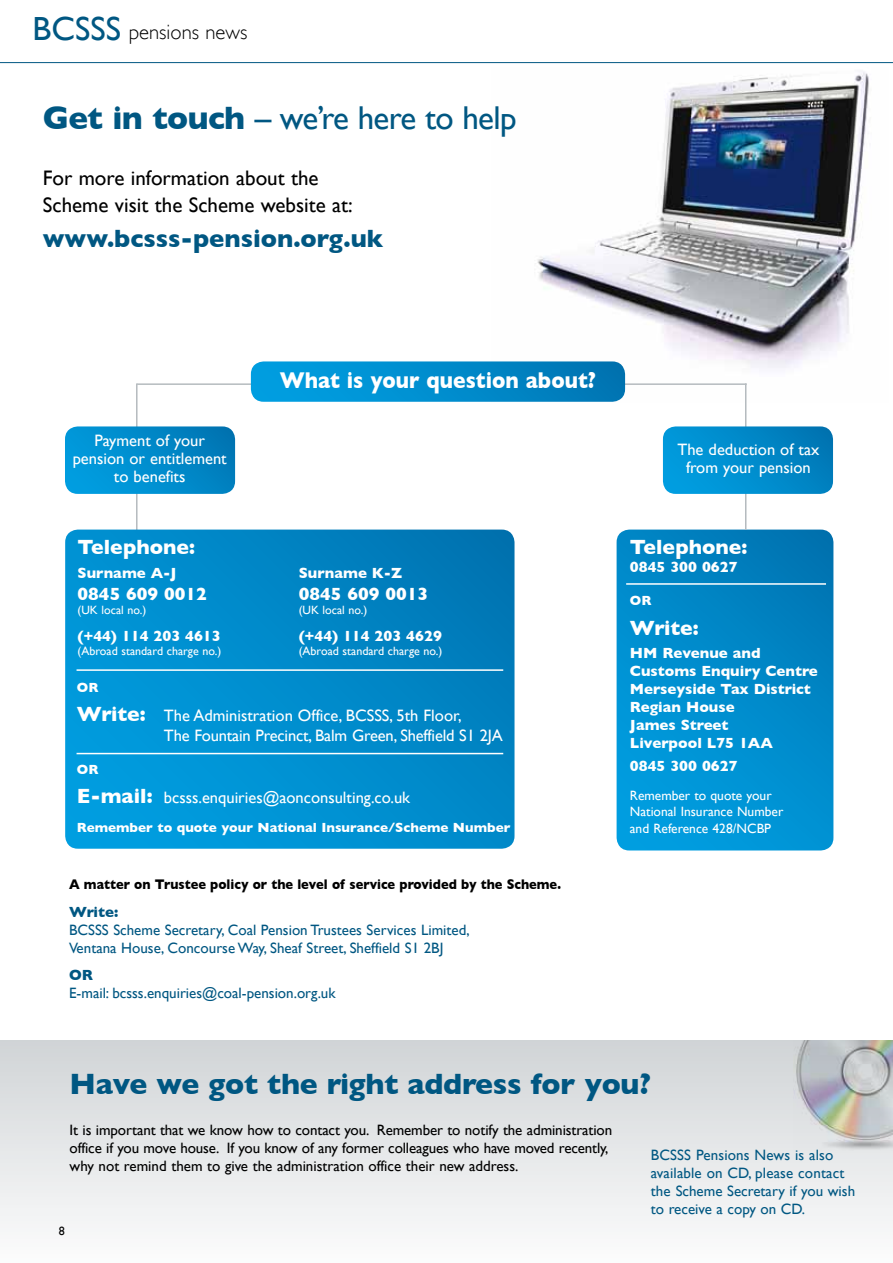
<style>
.page{position:relative;width:893px;height:1263px;background:#fff}
.page>*{position:absolute;margin:0;border:0;box-sizing:border-box;transform-origin:0 0}
.t1{font:33px "Gill Sans";letter-spacing:-.02em;color:#005782}
.t2{font:700 30px "Gill Sans";letter-spacing:-.01em;color:#005782}
.t3{font:700 25.5px "Gill Sans";color:#005782}
.t4{font:700 23.25px "Gill Sans";color:#fff;scale:.9 1}
.t5{font:21px/27px "Gill Sans";color:#000}
.t6{font:700 21px "Gill Sans";color:#fff}
.t7{font:300 20.7px "Gill Sans";color:#000}
.t8{font:700 18px "Gill Sans";color:#fff}
.t9{font:16.5px/18px "Gill Sans";color:#fff;text-align:center}
.t10{font:15px/18px "Gill Sans";color:#005782}
.t11{font:15px/18px "Gill Sans";letter-spacing:-.01em;color:#000}
.t12{font:700 15px/18px "Gill Sans";color:#fff}
.t13{font:700 15px "Gill Sans";color:#005782}
.t14{font:700 14.25px "Gill Sans";color:#000;scale:.9 1}
.t15{font:13.5px/16.2px "Gill Sans";color:#fff}
.t16{font:700 13.5px "Gill Sans";color:#fff}
.t17{font:12px "Gill Sans";color:#fff}
.t18{font:12px "Gill Sans";color:#000}
.s1{font-weight:400;font-size:33.45px;color:#005782}
.s2{font-weight:700}
.s3{font-weight:700;font-size:21px}
</style>
<div class="page">
<svg style="left:617px;top:530px;width:216px;height:320px;background:#008bcc"></svg>
<hr style="left:136px;top:383px;width:2px;height:174px;background:#b5bbbf">
<svg style="left:65px;top:426px;width:170px;height:68px;background:#058dcd"></svg>
<div style="left:0;top:1040px;width:893px;height:223px;background:linear-gradient(to bottom,#d0d4d6,#fcfcfc)"></div>
<img style="left:537px;top:71px;width:332px;height:332px">
<hr style="left:745px;top:383px;width:1px;height:147px;background:#b5bbbf">
<svg style="left:663px;top:426px;width:170px;height:68px;background:#058dcd"></svg>
<img style="left:794px;top:1040px;width:99px;height:113px">
<hr style="left:0;top:62px;width:893px;height:1px;background:#005782">
<hr style="left:137px;top:383px;width:128px;height:2px;background:#b5bbbf">
<hr style="left:609px;top:383px;width:138px;height:2px;background:#b5bbbf">
<svg style="left:251px;top:361px;width:374px;height:41px;background:#068ecc"></svg>
<svg style="left:65px;top:530px;width:449px;height:319px;background:#008ccc"></svg>
<hr style="left:77px;top:669px;width:426px;height:2px;background:#fff">
<hr style="left:77px;top:753px;width:426px;height:1px;background:#fff">
<hr style="left:626px;top:583px;width:200px;height:2px;background:#fff">
<h3 class="t7" style="left:33px;top:20px;width:216px"><span class="s1">BCSSS</span> pensions news</h3>
<h1 class="t1" style="left:43px;top:99px;width:475px"><span class="s2">Get in touch</span> – we’re here to help</h1>
<h3 class="t5" style="left:43px;top:164px;width:311px">For more information about the<br>Scheme visit the Scheme website at:</h3>
<h3 class="t3" style="left:43px;top:224px;width:342px">www.bcsss-pension.org.uk</h3>
<h3 class="t4" style="left:280px;top:366px;width:353px">What is your question about?</h3>
<p class="t9" style="left:73px;top:431px;width:156px">Payment of your pension or entitlement to benefits</p>
<p class="t9" style="left:677px;top:440px;width:143px">The deduction of tax from your pension</p>
<h3 class="t6" style="left:78px;top:534px;width:119px">Telephone:</h3>
<p class="t12" style="left:78px;top:564px;width:100px">Surname A-J</p>
<p class="t8" style="left:78px;top:583px;width:131px">0845 609 0012</p>
<p class="t17" style="left:78px;top:603px;width:70px">(UK local no.)</p>
<p class="t12" style="left:78px;top:626px;width:145px">(+44) 114 203 4613</p>
<p class="t17" style="left:78px;top:644px;width:145px">(Abroad standard charge no.)</p>
<p class="t12" style="left:299px;top:564px;width:105px">Surname K-Z</p>
<p class="t8" style="left:299px;top:583px;width:131px">0845 609 0013</p>
<p class="t17" style="left:299px;top:603px;width:70px">(UK local no.)</p>
<p class="t12" style="left:299px;top:626px;width:145px">(+44) 114 203 4629</p>
<p class="t17" style="left:299px;top:644px;width:145px">(Abroad standard charge no.)</p>
<p class="t16" style="left:77px;top:679px;width:23px">OR</p>
<p class="t9" style="left:164px;top:706px;width:340px;line-height:19.8px;text-align:left;text-indent:-87px"><span class="s3">Write:</span> The Administration Office, BCSSS, 5th Floor,<br>The Fountain Precinct, Balm Green, Sheffield S1 2JA</p>
<p class="t16" style="left:77px;top:761px;width:23px">OR</p>
<p class="t9" style="left:77px;top:788px;width:335px"><span class="s3">E-mail:</span> bcsss.enquiries@aonconsulting.co.uk</p>
<p class="t16" style="left:77px;top:819px;width:435px">Remember to quote your National Insurance/Scheme Number</p>
<p class="t14" style="left:69px;top:876px;width:548px">A matter on Trustee policy or the level of service provided by the Scheme.</p>
<p class="t13" style="left:69px;top:903px;width:51px">Write:</p>
<p class="t10" style="left:69px;top:921px;width:402px">BCSSS Scheme Secretary, Coal Pension Trustees Services Limited,<br>Ventana House, Concourse Way, Sheaf Street, Sheffield S1 2BJ</p>
<p class="t13" style="left:69px;top:966px;width:25px">OR</p>
<p class="t10" style="left:69px;top:983px;width:268px">E-mail: bcsss.enquiries@coal-pension.org.uk</p>
<h3 class="t6" style="left:630px;top:534px;width:119px">Telephone:</h3>
<p class="t12" style="left:630px;top:557px;width:109px">0845 300 0627</p>
<p class="t16" style="left:630px;top:592px;width:23px">OR</p>
<h3 class="t6" style="left:630px;top:616px;width:70px">Write:</h3>
<p class="t12" style="left:630px;top:644px;width:189px">HM Revenue and<br>Customs Enquiry Centre<br>Merseyside Tax District<br>Regian House<br>James Street<br>Liverpool L75 1AA</p>
<p class="t12" style="left:630px;top:756px;width:109px">0845 300 0627</p>
<p class="t15" style="left:630px;top:787px;width:155px">Remember to quote your<br>National Insurance Number and Reference 428/NCBP</p>
<h2 class="t2" style="left:70px;top:1067px;width:583px">Have we got the right address for you?</h2>
<p class="t11" style="left:70px;top:1121px;width:544px">It is important that we know how to contact you. Remember to notify the administration office if you move house. If you know of any former colleagues who have moved recently, why not remind them to give the administration office their new address.</p>
<p class="t10" style="left:651px;top:1146px;width:206px">BCSSS Pensions News is also available on CD, please contact the Scheme Secretary if you wish to receive a copy on CD.</p>
<p class="t18" style="left:59px;top:1223px;width:7px">8</p>
</div>
